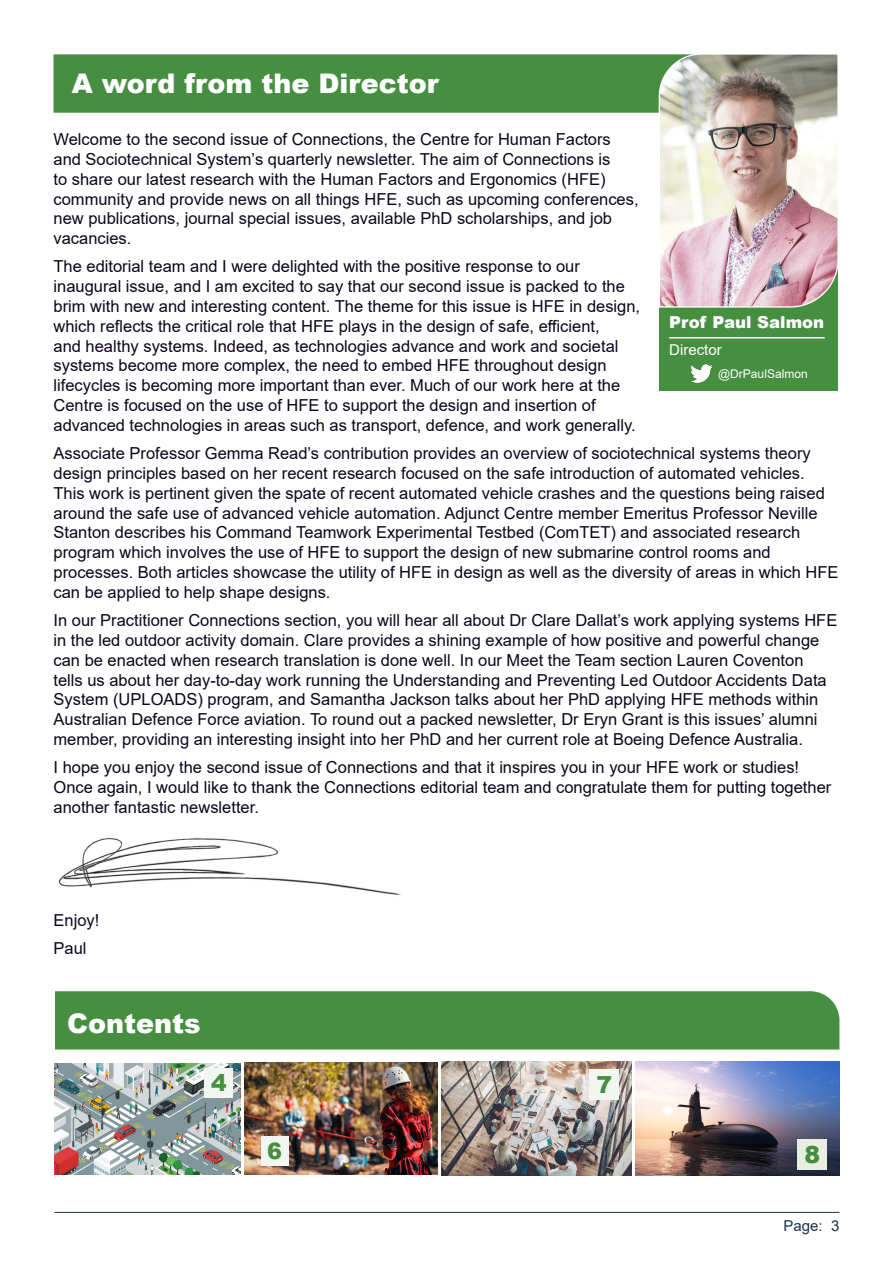
<style>
.page{position:relative;width:893px;height:1263px;background:#fff}
.page>*{position:absolute;margin:0;border:0;box-sizing:border-box;transform-origin:0 0}
.t1{font:900 27px "Arial";color:#fff}
.t2{font:900 23.55px "Arial";color:#468f41}
.t3{font:900 23.25px "Arial";color:#468f41}
.t4{font:900 22.65px "Arial";color:#468f41}
.Newsletter_Paragraph{font:16.5px/19.8px "Arial";color:#0d051d}
.t5{font:900 16.5px "Arial";color:#fff}
.t6{font:15px "Arial";color:#fff}
.t7{font:15px "Arial";color:#1d3348}
.t8{font:12px "Arial";color:#fff}
</style>
<div class="page">
<hr style="left:54px;top:1212px;width:785px;height:1px;background:#1d3348">
<img style="left:58px;top:838px;width:344px;height:57px">
<div style="left:54px;top:54px;width:604px;height:59px;background:#468f41"></div>
<div style="left:55px;top:991px;width:784px;height:58px;background:#468f41"></div>
<img style="left:245px;top:1062px;width:192px;height:113px">
<img style="left:635px;top:1062px;width:204px;height:114px">
<img style="left:441px;top:1061px;width:190px;height:114px">
<img style="left:54px;top:1063px;width:187px;height:112px">
<div style="left:205px;top:1068px;width:28px;height:30px;background:#f2f6f1"></div>
<div style="left:261px;top:1137px;width:27px;height:29px;background:#f2f6f1"></div>
<div style="left:590px;top:1069px;width:29px;height:31px;background:#f2f6f1"></div>
<div style="left:798px;top:1139px;width:29px;height:30px;background:#e9eee3"></div>
<div style="left:660px;top:247px;width:178px;height:144px;background:#468f41"></div>
<hr style="left:669px;top:337px;width:156px;height:1px;background:#fff">
<img style="left:691px;top:365px;width:22px;height:18px">
<img style="left:658px;top:54px;width:180px;height:254px">
<p class="t1" style="left:72px;top:64px;width:369px">A word from the Director</p>
<p class="Newsletter_Paragraph" style="left:54px;top:129px;width:587px">Welcome to the second issue of Connections, the Centre for Human Factors and Sociotechnical System’s quarterly newsletter. The aim of Connections is<br>to share our latest research with the Human Factors and Ergonomics (HFE) community and provide news on all things HFE, such as upcoming conferences, new publications, journal special issues, available PhD scholarships, and job vacancies.</p>
<p class="Newsletter_Paragraph" style="left:54px;top:257px;width:588px">The editorial team and I were delighted with the positive response to our inaugural issue, and I am excited to say that our second issue is packed to the brim with new and interesting content. The theme for this issue is HFE in design, which reflects the critical role that HFE plays in the design of safe, efficient,<br>and healthy systems. Indeed, as technologies advance and work and societal systems become more complex, the need to embed HFE throughout design lifecycles is becoming more important than ever. Much of our work here at the Centre is focused on the use of HFE to support the design and insertion of advanced technologies in areas such as transport, defence, and work generally.</p>
<p class="Newsletter_Paragraph" style="left:54px;top:443px;width:786px">Associate Professor Gemma Read’s contribution provides an overview of sociotechnical systems theory design principles based on her recent research focused on the safe introduction of automated vehicles.<br>This work is pertinent given the spate of recent automated vehicle crashes and the questions being raised around the safe use of advanced vehicle automation. Adjunct Centre member Emeritus Professor Neville Stanton describes his Command Teamwork Experimental Testbed (ComTET) and associated research program which involves the use of HFE to support the design of new submarine control rooms and processes. Both articles showcase the utility of HFE in design as well as the diversity of areas in which HFE can be applied to help shape designs.</p>
<p class="Newsletter_Paragraph" style="left:54px;top:610px;width:785px">In our Practitioner Connections section, you will hear all about Dr Clare Dallat’s work applying systems HFE in the led outdoor activity domain. Clare provides a shining example of how positive and powerful change can be enacted when research translation is done well. In our Meet the Team section Lauren Coventon<br>tells us about her day-to-day work running the Understanding and Preventing Led Outdoor Accidents Data System (UPLOADS) program, and Samantha Jackson talks about her PhD applying HFE methods within Australian Defence Force aviation. To round out a packed newsletter, Dr Eryn Grant is this issues’ alumni member, providing an interesting insight into her PhD and her current role at Boeing Defence Australia.</p>
<p class="Newsletter_Paragraph" style="left:54px;top:757px;width:779px">I hope you enjoy the second issue of Connections and that it inspires you in your HFE work or studies!<br>Once again, I would like to thank the Connections editorial team and congratulate them for putting together another fantastic newsletter.</p>
<p class="t5" style="left:669px;top:310px;width:156px">Prof Paul Salmon</p>
<p class="t6" style="left:669px;top:339px;width:54px">Director</p>
<p class="t8" style="left:718px;top:365px;width:91px">@DrPaulSalmon</p>
<p class="Newsletter_Paragraph" style="left:54px;top:910px;width:47px">Enjoy!</p>
<p class="Newsletter_Paragraph" style="left:54px;top:938px;width:35px">Paul</p>
<p class="t1" style="left:67px;top:1004px;width:135px">Contents</p>
<p class="t3" style="left:211px;top:1066px;width:17px">4</p>
<p class="t4" style="left:267px;top:1135px;width:16px">6</p>
<p class="t2" style="left:597px;top:1067px;width:17px">7</p>
<p class="t2" style="left:804px;top:1137px;width:17px">8</p>
<p class="t7" style="left:784px;top:1216px;width:57px">Page: 3</p>
</div>
